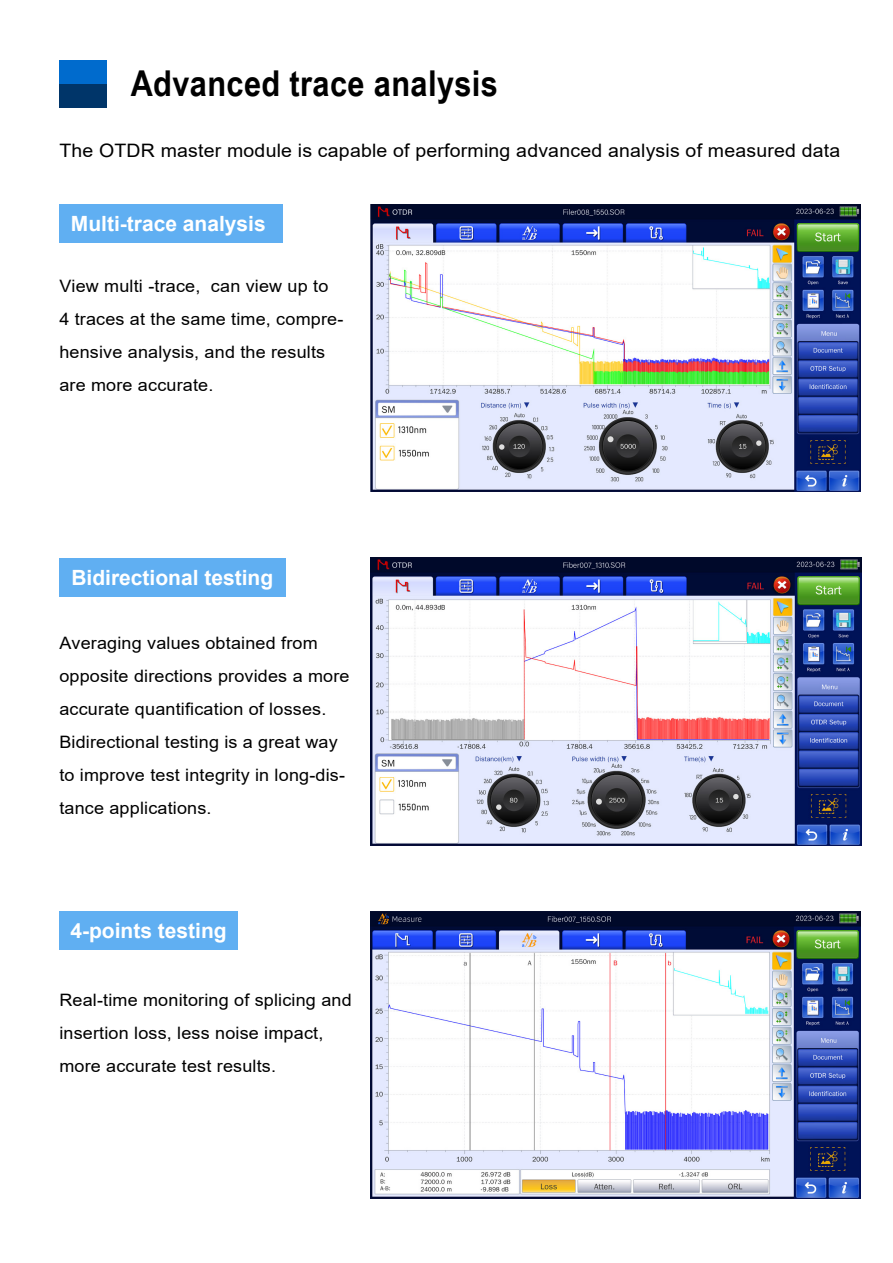
<style>
.page{position:relative;width:893px;height:1263px;background:#fff}
.page>*{position:absolute;margin:0;border:0;box-sizing:border-box;transform-origin:0 0}
.t1{font:700 35.7px "Arial Narrow";letter-spacing:.01em;color:#000;scale:1.05 1}
.t2{font:700 21px "Arial";color:#fff}
.t3{font:18.6px "Arial";letter-spacing:.01em;color:#000;scale:1.05 1}
.t4{font:17.1px/33px "Arial";letter-spacing:.01em;color:#000;scale:1.05 1}
</style>
<div class="page">
<div style="left:59px;top:60px;width:48px;height:24px;background:#006bcd"></div>
<div style="left:59px;top:84px;width:48px;height:24px;background:#003569"></div>
<div style="left:59px;top:204px;width:224px;height:38px;background:#60aff2"></div>
<div style="left:59px;top:558px;width:226px;height:38px;background:#60aff2"></div>
<div style="left:59px;top:911px;width:179px;height:38px;background:#60aff2"></div>
<img style="left:370px;top:204px;width:491px;height:288px">
<img style="left:370px;top:557px;width:491px;height:288px">
<img style="left:370px;top:911px;width:490px;height:288px">
<h1 class="t1" style="left:131px;top:56px;width:351px">Advanced trace analysis</h1>
<p class="t3" style="left:59px;top:138px;width:745px">The OTDR master module is capable of performing advanced analysis of measured data</p>
<p class="t2" style="left:71px;top:209px;width:196px">Multi-trace analysis</p>
<p class="t4" style="left:59px;top:269px;width:272px">View multi -trace, can view up to<br>4 traces at the same time, compre&shy;hensive analysis, and the results are more accurate.</p>
<p class="t2" style="left:71px;top:563px;width:203px">Bidirectional testing</p>
<p class="t4" style="left:59px;top:626px;width:278px">Averaging values obtained from opposite directions provides a more accurate quantification of losses.<br>Bidirectional testing is a great way to improve test integrity in long-dis&shy;tance applications.</p>
<p class="t2" style="left:70px;top:916px;width:158px">4-points testing</p>
<p class="t4" style="left:59px;top:984px;width:280px">Real-time monitoring of splicing and insertion loss, less noise impact, more accurate test results.</p>
</div>
